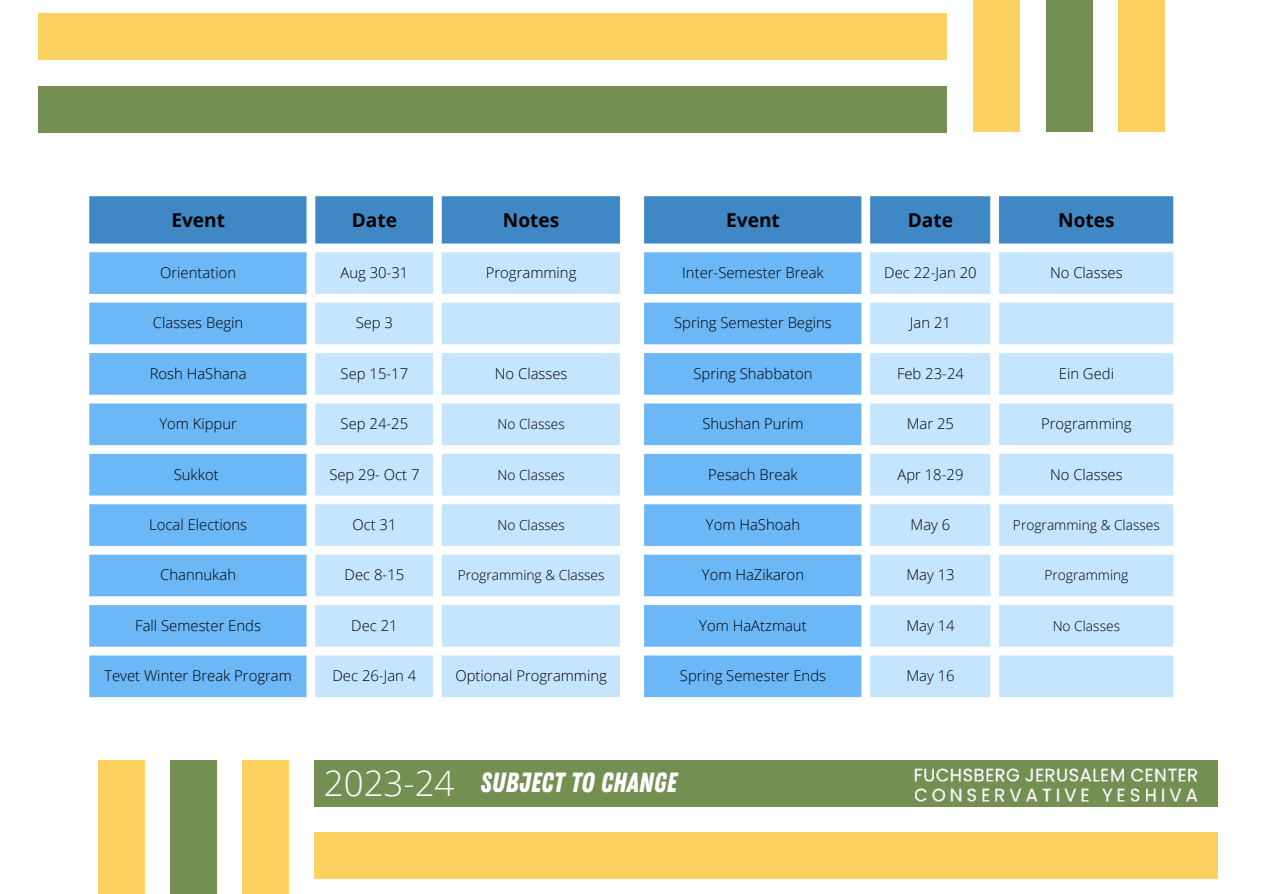
<style>
.page{position:relative;width:1263px;height:894px;background:#fff}
.page>*{position:absolute;margin:0;border:0;box-sizing:border-box;transform-origin:0 0}
.t1{font:300 34.95px "Open Sans";color:#fff}
.t2{font:27.6px "Zing Rust Base";color:#fff}
.t3{font:700 19.05px "Open Sans";color:#000}
.t4{font:300 14.85px "Open Sans";color:#000}
.t5{font:300 13.8px "Open Sans";color:#000}
</style>
<div class="page">
<div style="left:39px;top:14px;width:908px;height:46px;background:#fbd160"></div>
<div style="left:39px;top:86px;width:908px;height:46px;background:#738f52"></div>
<div style="left:1119px;top:0;width:46px;height:132px;background:#fbd160"></div>
<div style="left:1046px;top:0;width:46px;height:132px;background:#738f52"></div>
<div style="left:974px;top:0;width:46px;height:132px;background:#fbd160"></div>
<div style="left:315px;top:760px;width:903px;height:46px;background:#738f52"></div>
<div style="left:315px;top:832px;width:903px;height:46px;background:#fbd160"></div>
<div style="left:243px;top:760px;width:46px;height:133px;background:#fbd160"></div>
<div style="left:171px;top:760px;width:46px;height:133px;background:#738f52"></div>
<div style="left:98px;top:760px;width:47px;height:133px;background:#fbd160"></div>
<div style="left:89px;top:196px;width:531px;height:47px;background:#3f88c5"></div>
<svg style="left:89px;top:252px;width:218px;height:445px;background:#83c2f7"></svg>
<svg style="left:315px;top:252px;width:305px;height:445px;fill:#c5e5ff"></svg>
<div style="left:644px;top:196px;width:529px;height:47px;background:#3f88c5"></div>
<svg style="left:644px;top:252px;width:217px;height:445px;background:#83c2f7"></svg>
<svg style="left:870px;top:252px;width:303px;height:445px;fill:#c5e5ff"></svg>
<img style="left:909px;top:768px;width:294px;height:39px">
<p class="t3" style="left:171px;top:206px;width:55px">Event</p>
<p class="t3" style="left:352px;top:206px;width:47px">Date</p>
<p class="t3" style="left:503px;top:206px;width:58px">Notes</p>
<p class="t4" style="left:160px;top:262px;width:77px">Orientation</p>
<p class="t4" style="left:340px;top:262px;width:69px">Aug 30-31</p>
<p class="t4" style="left:486px;top:262px;width:92px">Programming</p>
<p class="t4" style="left:153px;top:312px;width:92px">Classes Begin</p>
<p class="t4" style="left:356px;top:312px;width:39px">Sep 3</p>
<p class="t4" style="left:150px;top:363px;width:98px">Rosh HaShana</p>
<p class="t4" style="left:341px;top:363px;width:69px">Sep 15-17</p>
<p class="t4" style="left:495px;top:363px;width:74px">No Classes</p>
<p class="t4" style="left:159px;top:413px;width:79px">Yom Kippur</p>
<p class="t4" style="left:341px;top:413px;width:69px">Sep 24-25</p>
<p class="t5" style="left:497px;top:414px;width:69px">No Classes</p>
<p class="t4" style="left:174px;top:463px;width:46px">Sukkot</p>
<p class="t4" style="left:329px;top:463px;width:92px">Sep 29- Oct 7</p>
<p class="t5" style="left:497px;top:464px;width:69px">No Classes</p>
<p class="t4" style="left:149px;top:514px;width:99px">Local Elections</p>
<p class="t4" style="left:352px;top:514px;width:46px">Oct 31</p>
<p class="t5" style="left:497px;top:515px;width:69px">No Classes</p>
<p class="t4" style="left:160px;top:564px;width:77px">Channukah</p>
<p class="t4" style="left:345px;top:564px;width:61px">Dec 8-15</p>
<p class="t5" style="left:458px;top:565px;width:148px">Programming &amp; Classes</p>
<p class="t4" style="left:135px;top:614px;width:127px">Fall Semester Ends</p>
<p class="t4" style="left:351px;top:614px;width:48px">Dec 21</p>
<p class="t4" style="left:104px;top:665px;width:189px">Tevet Winter Break Program</p>
<p class="t4" style="left:332px;top:665px;width:85px">Dec 26-Jan 4</p>
<p class="t4" style="left:455px;top:665px;width:153px">Optional Programming</p>
<p class="t3" style="left:726px;top:206px;width:55px">Event</p>
<p class="t3" style="left:908px;top:206px;width:47px">Date</p>
<p class="t3" style="left:1058px;top:206px;width:58px">Notes</p>
<p class="t4" style="left:682px;top:262px;width:143px">Inter-Semester Break</p>
<p class="t4" style="left:884px;top:262px;width:94px">Dec 22-Jan 20</p>
<p class="t4" style="left:1050px;top:262px;width:74px">No Classes</p>
<p class="t4" style="left:674px;top:312px;width:159px">Spring Semester Begins</p>
<p class="t4" style="left:910px;top:312px;width:43px">Jan 21</p>
<p class="t4" style="left:693px;top:363px;width:121px">Spring Shabbaton</p>
<p class="t4" style="left:897px;top:363px;width:68px">Feb 23-24</p>
<p class="t4" style="left:1059px;top:363px;width:57px">Ein Gedi</p>
<p class="t4" style="left:702px;top:413px;width:103px">Shushan Purim</p>
<p class="t4" style="left:907px;top:413px;width:49px">Mar 25</p>
<p class="t4" style="left:1041px;top:413px;width:92px">Programming</p>
<p class="t4" style="left:708px;top:463px;width:91px">Pesach Break</p>
<p class="t4" style="left:897px;top:463px;width:67px">Apr 18-29</p>
<p class="t4" style="left:1050px;top:463px;width:74px">No Classes</p>
<p class="t4" style="left:706px;top:514px;width:96px">Yom HaShoah</p>
<p class="t4" style="left:910px;top:514px;width:41px">May 6</p>
<p class="t5" style="left:1013px;top:515px;width:148px">Programming &amp; Classes</p>
<p class="t4" style="left:702px;top:564px;width:104px">Yom HaZikaron</p>
<p class="t4" style="left:906px;top:564px;width:50px">May 13</p>
<p class="t5" style="left:1044px;top:565px;width:86px">Programming</p>
<p class="t4" style="left:699px;top:614px;width:109px">Yom HaAtzmaut</p>
<p class="t4" style="left:906px;top:614px;width:50px">May 14</p>
<p class="t5" style="left:1053px;top:616px;width:69px">No Classes</p>
<p class="t4" style="left:680px;top:665px;width:148px">Spring Semester Ends</p>
<p class="t4" style="left:906px;top:665px;width:50px">May 16</p>
<p class="t1" style="left:324px;top:758px;width:132px">2023-24</p>
<p class="t2" style="left:481px;top:765px;width:198px">SUBJECT TO CHANGE</p>
</div>
